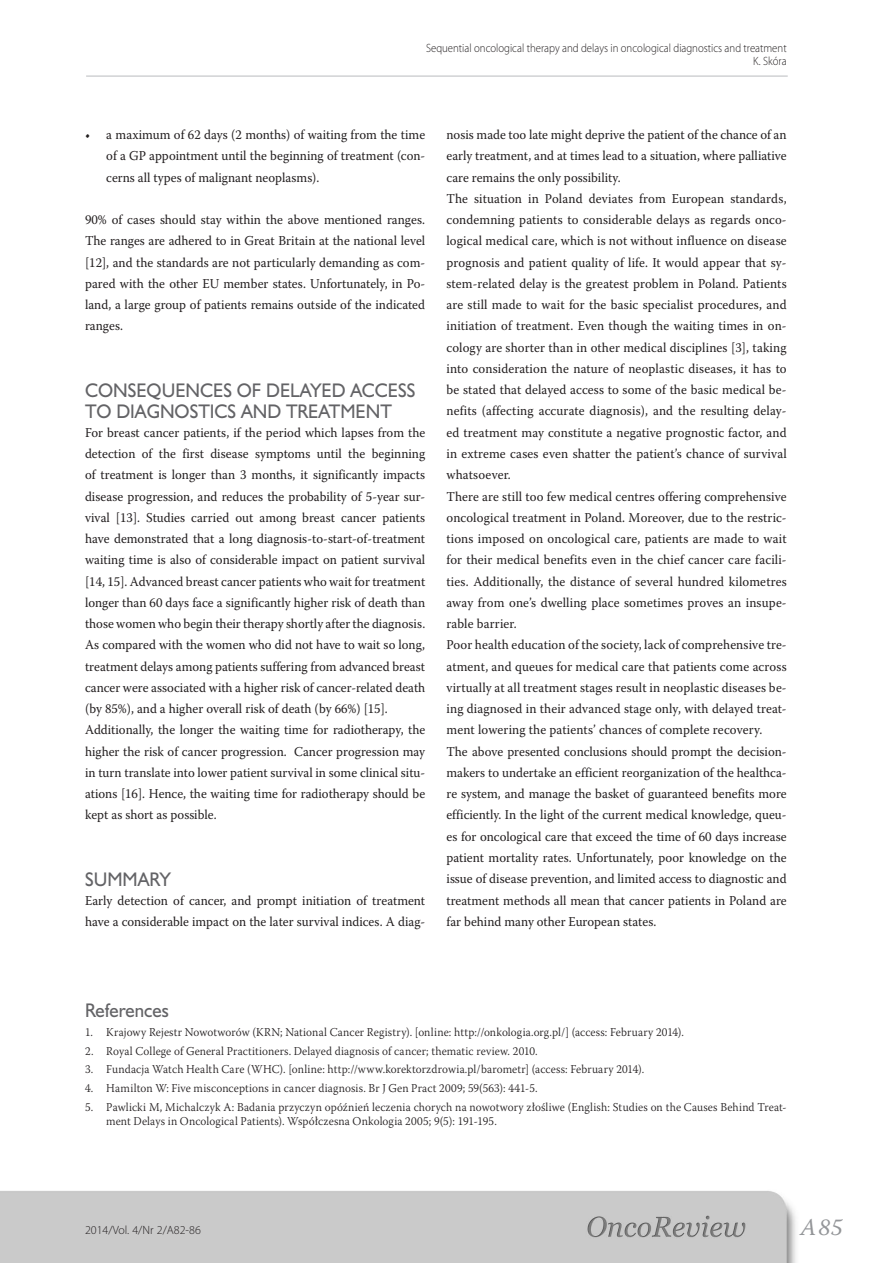
<style>
.page{position:relative;width:893px;height:1263px;background:#fff}
.page>*{position:absolute;margin:0;border:0;box-sizing:border-box;transform-origin:0 0}
.t1{font:italic 24px "Warnock Pro";color:#939598}
.t2{font:18px/21.3px "Humanst 521 PL";color:#636366;scale:.95 1}
.t3{font:13.5px/21.3px "Warnock Pro";letter-spacing:.005em;color:#231f20;scale:.95 1}
.t4{font:300 12px/14.4px "Warnock Pro";letter-spacing:.01em;color:#231f20;scale:.95 1}
.t5{font:300 12px/13.5px "Myriad Pro";color:#231f20;text-align:right;scale:.9 1}
.t6{font:300 12px "Myriad Pro";color:#231f20}
</style>
<div class="page">
<div style="left:0;top:1191px;width:796px;height:72px;background:#cacaca"></div>
<hr style="left:86px;top:75px;width:702px;height:2px;background:#d1d2d4">
<p class="t5" style="left:426px;top:41px;width:402px">Sequential oncological therapy and delays in oncological diagnostics and treatment<br>K. Skóra</p>
<p class="t3" style="left:106px;top:124px;width:337px;text-align:justify;text-indent:-21px">• a maximum of 62 days (2 months) of waiting from the time of a GP appointment until the beginning of treatment (con&shy;cerns all types of malignant neoplasms).</p>
<p class="t3" style="left:85px;top:209px;width:360px;text-align:justify">90% of cases should stay within the above mentioned ranges.<br>The ranges are adhered to in Great Britain at the national level [12], and the standards are not particularly demanding as com&shy;pared with the other EU member states. Unfortunately, in Po&shy;land, a large group of patients remains outside of the indicated ranges.</p>
<h2 class="t2" style="left:85px;top:379px;width:339px">CONSEQUENCES OF DELAYED ACCESS<br>TO DIAGNOSTI CS AND TREATMENT</h2>
<p class="t3" style="left:85px;top:421px;width:360px">For breast cancer patients, if the period which lapses from the detection of the first disease symptoms until the beginning of treatment is longer than 3 months, it significantly impacts disease progression, and reduces the probability of 5-year sur&shy;vival [13]. Studies carried out among breast cancer patients have demonstrated that a long diagnosis-to-start-of-treatment waiting time is also of considerable impact on patient survival [14, 15]. Advanced breast cancer patients who wait for treatment longer than 60 days face a significantly higher risk of death than those women who begin their therapy shortly after the diagnosis.<br>As compared with the women who did not have to wait so long, treatment delays among patients suffering from advanced breast cancer were associated with a higher risk of cancer-related death (by 85%), and a higher overall risk of death (by 66%) [15].<br>Additionally, the longer the waiting time for radiotherapy, the higher the risk of cancer progression. Cancer progression may in turn translate into lower patient survival in some clinical situ&shy;ations [16]. Hence, the waiting time for radiotherapy should be kept as short as possible.</p>
<h2 class="t2" style="left:85px;top:868px;width:92px">SUMMARY</h2>
<p class="t3" style="left:85px;top:889px;width:360px">Early detection of cancer, and prompt initiation of treatment have a considerable impact on the later survival indices. A diag-</p>
<p class="t3" style="left:446px;top:124px;width:360px">nosis made too late might deprive the patient of the chance of an early treatment, and at times lead to a situation, where palliative care remains the only possibility.<br>The situation in Poland deviates from European standards, condemning patients to considerable delays as regards onco&shy;logical medical care, which is not without influence on disease prognosis and patient quality of life. It would appear that sy&shy;stem-related delay is the greatest problem in Poland. Patients are still made to wait for the basic specialist procedures, and initiation of treatment. Even though the waiting times in on&shy;cology are shorter than in other medical disciplines [3], taking into consideration the nature of neoplastic diseases, it has to be stated that delayed access to some of the basic medical be&shy;nefits (affecting accurate diagnosis), and the resulting delay&shy;ed treatment may constitute a negative prognostic factor, and in extreme cases even shatter the patient’s chance of survival whatsoever.<br>There are still too few medical centres offering comprehensive oncological treatment in Poland. Moreover, due to the restric&shy;tions imposed on oncological care, patients are made to wait for their medical benefits even in the chief cancer care facili&shy;ties. Additionally, the distance of several hundred kilometres away from one’s dwelling place sometimes proves an insupe&shy;rable barrier.<br>Poor health education of the society, lack of comprehensive tre&shy;atment, and queues for medical care that patients come across virtually at all treatment stages result in neoplastic diseases be&shy;ing diagnosed in their advanced stage only, with delayed treat&shy;ment lowering the patients’ chances of complete recovery.<br>The above presented conclusions should prompt the decision&shy;makers to undertake an efficient reorganization of the healthca&shy;re system, and manage the basket of guaranteed benefits more efficiently. In the light of the current medical knowledge, queu&shy;es for oncological care that exceed the time of 60 days increase patient mortality rates. Unfortunately, poor knowledge on the issue of disease prevention, and limited access to diagnostic and treatment methods all mean that cancer patients in Poland are far behind many other European states.</p>
<h2 class="t2" style="left:85px;top:999px;width:90px">REFERENCES</h2>
<p class="t4" style="left:85px;top:1025px;width:632px">1. Krajowy Rejestr Nowotworów (KRN; National Cancer Registry). [online: http://onkologia.org.pl/] (access: February 2014).</p>
<p class="t4" style="left:85px;top:1043px;width:478px">2. Royal College of General Practitioners. Delayed diagnosis of cancer; thematic review. 2010.</p>
<p class="t4" style="left:85px;top:1062px;width:590px">3. Fundacja Watch Health Care (WHC). [online: http://www.korektorzdrowia.pl/barometr] (access: February 2014).</p>
<p class="t4" style="left:85px;top:1081px;width:478px">4. Hamilton W: Five misconceptions in cancer diagnosis. Br J Gen Pract 2009; 59(563): 441-5.</p>
<p class="t4" style="left:106px;top:1099px;width:718px;text-indent:-21px">5. Pawlicki M, Michalczyk A: Badania przyczyn opóźnień leczenia chorych na nowotwory złośliwe (English: Studies on the Causes Behind Treat&shy;ment Delays in Oncological Patients). Współczesna Onkologia 2005; 9(5): 191-195.</p>
<p class="t6" style="left:85px;top:1223px;width:117px">2014/Vol. 4/Nr 2/A82-86</p>
<h1 class="t1" style="left:800px;top:1212px;width:44px">A85</h1>
</div>
